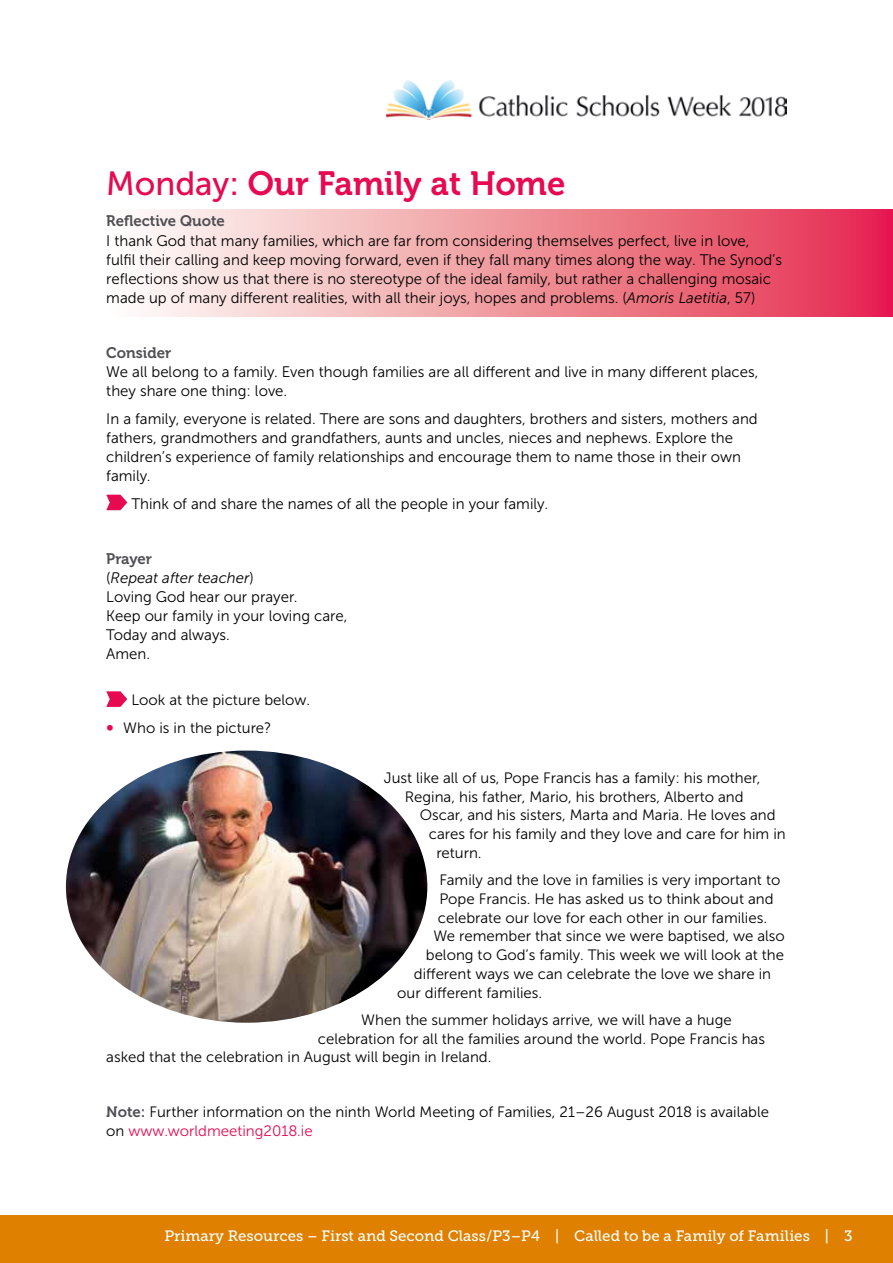
<style>
.page{position:relative;width:893px;height:1263px;background:#fff}
.page>*{position:absolute;margin:0;border:0;box-sizing:border-box;transform-origin:0 0}
.t1{font:33.6px "Museo 700";color:#e60a51}
.t2{font:15.3px/19px "Museo Sans 300";color:#000}
.t3{font:15.3px "Museo 700";color:#504f53}
.t4{font:15px/18.8px "Museo Sans 300";color:#000}
.t5{font:15px "Museo Slab 500";color:#fff}
.s1{font-family:"Museo Sans 500"}
.s2{font-style:italic}
.s3{font-family:"Museo 700";color:#e60a51}
.s4{font-family:"Museo 700";color:#504f53}
.s5{color:#e60a51}
</style>
<div class="page">
<div style="left:100px;top:209px;width:793px;height:108px;background:linear-gradient(to right,#fefffc,#e4294a)"></div>
<div style="left:0;top:1215px;width:893px;height:48px;background:#df8000"></div>
<img style="left:387px;top:80px;width:399px;height:39px">
<svg style="left:106px;top:495px;width:21px;height:15px"></svg>
<svg style="left:106px;top:691px;width:21px;height:16px"></svg>
<img style="left:66px;top:750px;width:361px;height:273px">
<h1 class="t1" style="left:106px;top:165px;width:461px"><span class="s1">Monday:</span> Our Family at Home</h1>
<p class="t3" style="left:106px;top:213px;width:120px">Reflective Quote</p>
<p class="t2" style="left:106px;top:231px;width:677px">I thank God that many families, which are far from considering themselves perfect, live in love, fulfil their calling and keep moving forward, even if they fall many times along the way. The Synod’s reflections show us that there is no stereotype of the ideal family, but rather a challenging mosaic made up of many different realities, with all their joys, hopes and problems. (<span class="s2">Amoris Laetitia</span>, 57)</p>
<p class="t3" style="left:106px;top:344px;width:66px">Consider</p>
<p class="t2" style="left:106px;top:362px;width:654px">We all belong to a family. Even though families are all different and live in many different places, they share one thing: love.</p>
<p class="t2" style="left:106px;top:409px;width:653px">In a family, everyone is related. There are sons and daughters, brothers and sisters, mothers and fathers, grandmothers and grandfathers, aunts and uncles, nieces and nephews. Explore the children’s experience of family relationships and encourage them to name those in their own family.</p>
<p class="t2" style="left:131px;top:494px;width:418px">Think of and share the names of all the people in your family.</p>
<p class="t3" style="left:106px;top:550px;width:47px">Prayer</p>
<p class="t2" style="left:106px;top:568px;width:243px">(<span class="s2">Repeat after teacher</span>)<br>Loving God hear our prayer.<br>Keep our family in your loving care,<br>Today and always.<br>Amen.</p>
<p class="t4" style="left:106px;top:687px;width:205px;line-height:27.3px;text-indent:25px">Look at the picture below. <span class="s3">∞</span> Who is in the picture?</p>
<p class="t4" style="left:384px;top:768px;width:378px;text-align:center">Just like all of us, Pope Francis has a family: his mother,<br>Regina, his father, Mario, his brothers, Alberto and</p>
<p class="t4" style="left:420px;top:806px;width:357px">Oscar, and his sisters, Marta and Maria. He loves and</p>
<p class="t4" style="left:429px;top:825px;width:358px">cares for his family and they love and care for him in</p>
<p class="t4" style="left:436px;top:843px;width:47px">return.</p>
<p class="t4" style="left:439px;top:871px;width:343px">Family and the love in families is very important to</p>
<p class="t4" style="left:439px;top:889px;width:336px">Pope Francis. He has asked us to think about and</p>
<p class="t4" style="left:438px;top:908px;width:331px">celebrate our love for each other in our families.</p>
<p class="t4" style="left:433px;top:927px;width:353px">We remember that since we were baptised, we also</p>
<p class="t4" style="left:426px;top:946px;width:360px">belong to God’s family. This week we will look at the</p>
<p class="t4" style="left:414px;top:964px;width:359px">different ways we can celebrate the love we share in</p>
<p class="t4" style="left:397px;top:983px;width:146px">our different families.</p>
<p class="t4" style="left:361px;top:1010px;width:372px">When the summer holidays arrive, we will have a huge</p>
<p class="t4" style="left:318px;top:1029px;width:449px">celebration for all the families around the world. Pope Francis has</p>
<p class="t4" style="left:106px;top:1048px;width:387px">asked that the celebration in August will begin in Ireland.</p>
<p class="t4" style="left:106px;top:1102px;width:664px"><span class="s4">Note:</span> Further information on the ninth World Meeting of Families, 21–26 August 2018 is available on <span class="s5">www.worldmeeting2018.ie</span></p>
<p class="t5" style="left:164px;top:1227px;width:690px">Primary Resources – First and Second Class/P3–P4 | Called to be a Family of Families | 3</p>
</div>
